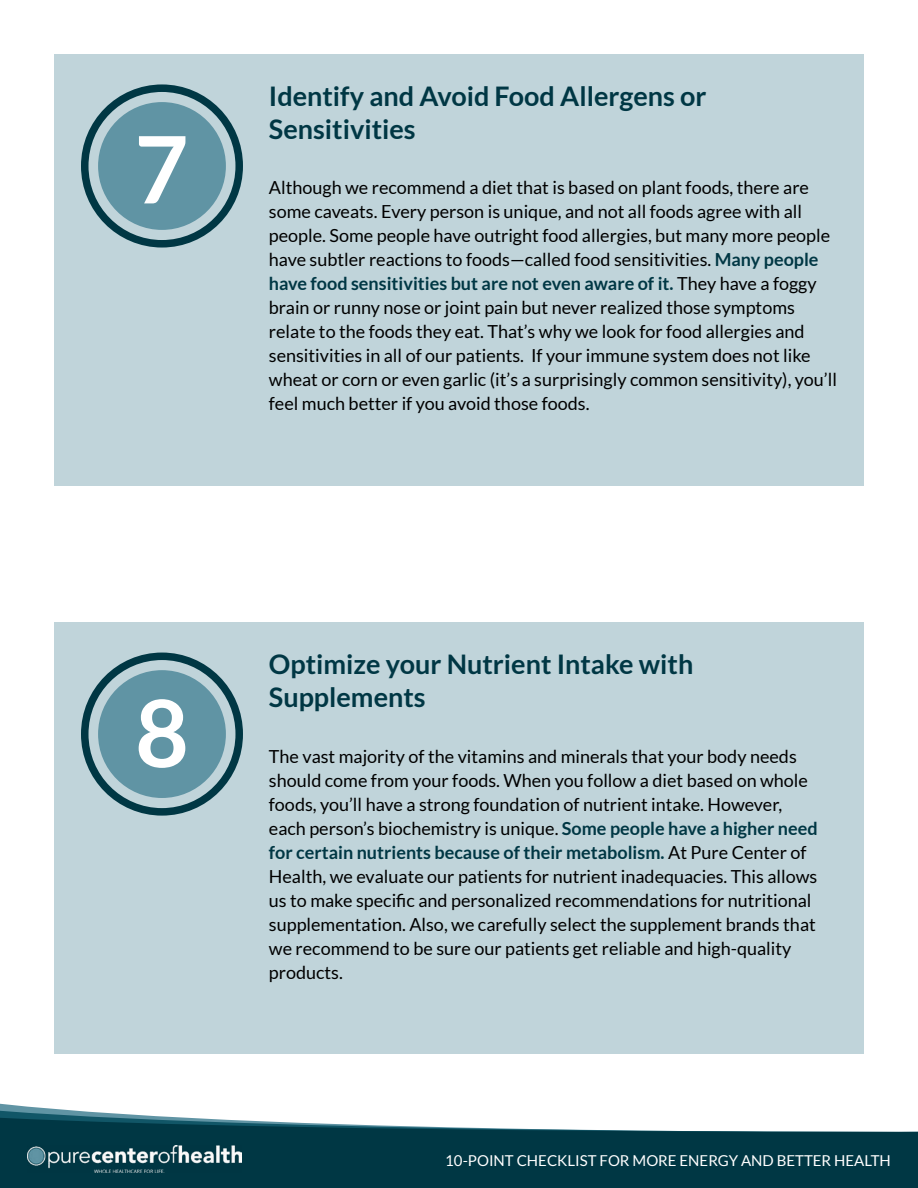
<style>
.page{position:relative;width:918px;height:1188px;background:#fff}
.page>*{position:absolute;margin:0;border:0;box-sizing:border-box;transform-origin:0 0}
.t1{font:700 93px "Lato";color:#fff}
.t2{font:700 27px/32.4px "Lato";color:#003744}
.t3{font:18px/24px "Lato";color:#000}
.t4{font:15px "Lato";color:#fff}
.s1{font-weight:700;color:#003744}
</style>
<div class="page">
<svg style="left:0;top:1111px;width:191px;height:7px"></svg>
<svg style="left:0;top:1118px;width:918px;height:70px;background:#20515c"></svg>
<img style="left:27px;top:1146px;width:215px;height:27px">
<div style="left:54px;top:622px;width:810px;height:432px;background:#c0d4da"></div>
<div style="left:54px;top:54px;width:810px;height:432px;background:#c0d4da"></div>
<div style="left:81px;top:653px;width:162px;height:163px;border:8px solid #003744;border-radius:50%"></div>
<div style="left:98px;top:670px;width:128px;height:128px;background:#6094a4;border-radius:50%"></div>
<div style="left:81px;top:84px;width:162px;height:164px;border:8px solid #003744;border-radius:50%"></div>
<div style="left:98px;top:102px;width:128px;height:128px;background:#6094a4;border-radius:50%"></div>
<h1 class="t1" style="left:134px;top:116px;width:55px">7</h1>
<h2 class="t2" style="left:269px;top:80px;width:439px">Identify and Avoid Food Allergens or<br>Sensitivities</h2>
<p class="t3" style="left:269px;top:176px;width:570px">Although we recommend a diet that is based on plant foods, there are some caveats. Every person is unique, and not all foods agree with all people. Some people have outright food allergies, but many more people have subtler reactions to foods—called food sensitivities. <span class="s1">Many people have food sensitivities but are not even aware of it.</span> They have a foggy brain or runny nose or joint pain but never realized those symptoms relate to the foods they eat. That’s why we look for food allergies and sensitivities in all of our patients. If your immune system does not like wheat or corn or even garlic (it’s a surprisingly common sensitivity), you’ll feel much better if you avoid those foods.</p>
<h1 class="t1" style="left:135px;top:680px;width:55px">8</h1>
<h2 class="t2" style="left:269px;top:648px;width:426px">Optimize your Nutrient Intake with<br>Supplements</h2>
<p class="t3" style="left:269px;top:745px;width:550px">The vast majority of the vitamins and minerals that your body needs should come from your foods. When you follow a diet based on whole foods, you’ll have a strong foundation of nutrient intake. However, each person’s biochemistry is unique. <span class="s1">Some people have a higher need for certain nutrients because of their metabolism.</span> At Pure Center of Health, we evaluate our patients for nutrient inadequacies. This allows us to make specific and personalized recommendations for nutritional supplementation. Also, we carefully select the supplement brands that we recommend to be sure our patients get reliable and high-quality products.</p>
<p class="t4" style="left:445px;top:1153px;width:447px">10-POINT CHECKLIST FOR MORE ENERGY AND BETTER HEALTH</p>
</div>
